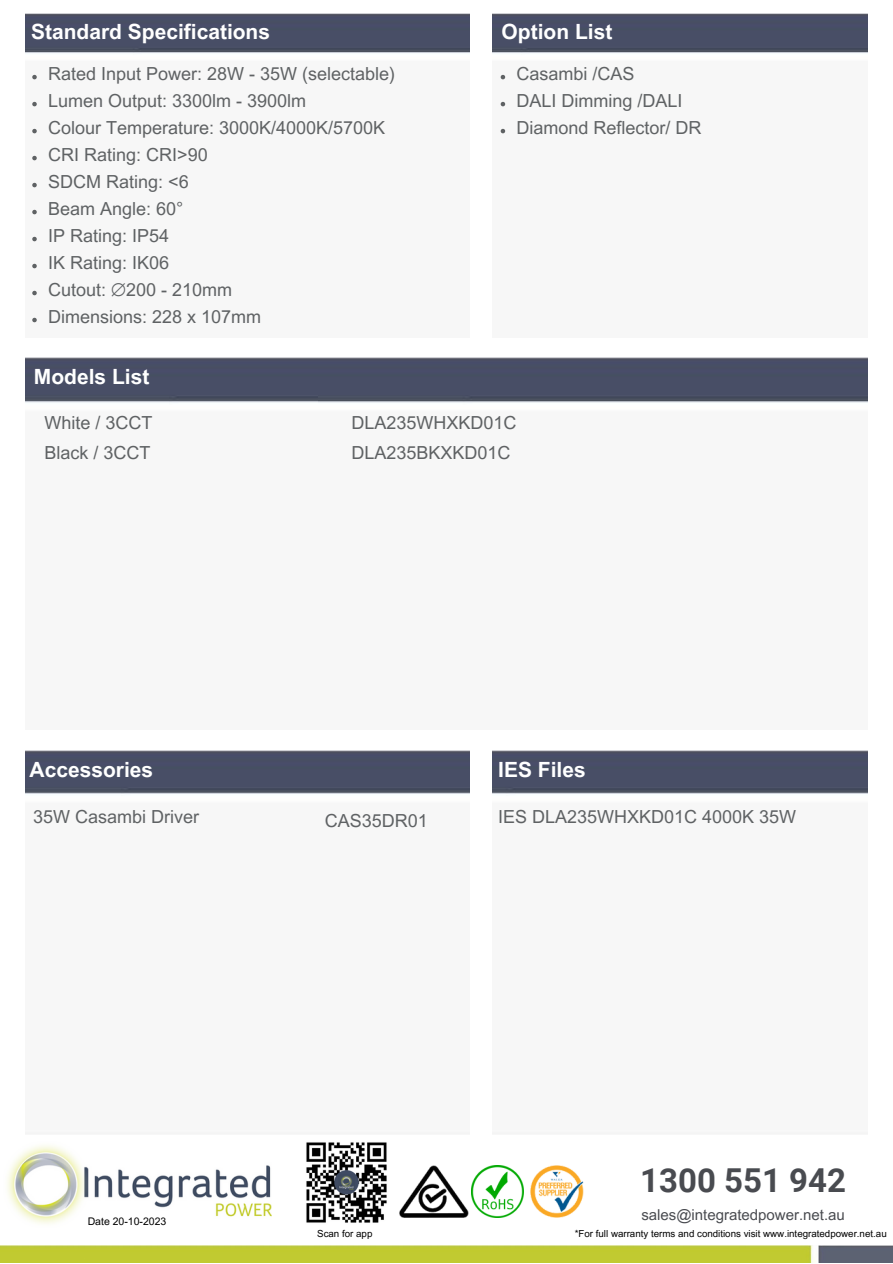
<style>
.page{position:relative;width:893px;height:1264px;background:#fff}
.page>*{position:absolute;margin:0;border:0;box-sizing:border-box;transform-origin:0 0}
.t1{font:700 33px "Roboto";color:#494b50}
.t2{font:700 21px "Arial MT Pro";color:#fff}
.t3{font:18px/30.3px "Arial MT Pro";color:#5f6264}
.t4{font:15px "Arial MT Pro";color:#494b50}
.t5{font:10.5px "Arial MT Pro";color:#000}
.t6{font:9.75px "Arial MT Pro";color:#000}
.s1{font-family:"Free Sans"}
</style>
<div class="page">
<img style="left:25px;top:13px;width:444px;height:310px">
<img style="left:492px;top:13px;width:375px;height:121px">
<img style="left:25px;top:357px;width:294px;height:46px">
<img style="left:319px;top:357px;width:548px;height:46px">
<svg style="left:32px;top:75px;width:5px;height:4px"></svg>
<svg style="left:32px;top:102px;width:5px;height:4px"></svg>
<svg style="left:32px;top:129px;width:5px;height:4px"></svg>
<svg style="left:32px;top:156px;width:5px;height:4px"></svg>
<svg style="left:32px;top:183px;width:5px;height:4px"></svg>
<svg style="left:32px;top:210px;width:5px;height:4px"></svg>
<svg style="left:32px;top:237px;width:5px;height:4px"></svg>
<svg style="left:32px;top:264px;width:5px;height:4px"></svg>
<svg style="left:32px;top:291px;width:5px;height:4px"></svg>
<svg style="left:32px;top:318px;width:5px;height:4px"></svg>
<img style="left:25px;top:751px;width:444px;height:383px">
<img style="left:492px;top:751px;width:375px;height:383px">
<svg style="left:500px;top:75px;width:5px;height:4px"></svg>
<svg style="left:500px;top:102px;width:5px;height:4px"></svg>
<svg style="left:500px;top:129px;width:5px;height:4px"></svg>
<img style="left:7px;top:1145px;width:264px;height:79px">
<img style="left:0;top:1245px;width:892px;height:17px">
<img style="left:472px;top:1165px;width:51px;height:51px">
<img style="left:399px;top:1165px;width:69px;height:51px">
<img style="left:530px;top:1165px;width:53px;height:51px">
<img style="left:306px;top:1142px;width:81px;height:81px">
<p class="t2" style="left:31px;top:24px;width:240px">Standard Specifications</p>
<p class="t2" style="left:501px;top:24px;width:112px">Option List</p>
<p class="t3" style="left:48px;top:61px;width:348px">Rated Input Power: 28W - 35W (selectable)</p>
<p class="t3" style="left:48px;top:88px;width:259px">Lumen Output: 3300lm - 3900lm</p>
<p class="t3" style="left:48px;top:115px;width:338px">Colour Temperature: 3000K/4000K/5700K</p>
<p class="t3" style="left:48px;top:142px;width:161px">CRI Rating: CRI&gt;90</p>
<p class="t3" style="left:48px;top:169px;width:142px">SDCM Rating: &lt;6</p>
<p class="t3" style="left:48px;top:196px;width:137px">Beam Angle: 60°</p>
<p class="t3" style="left:48px;top:223px;width:122px">IP Rating: IP54</p>
<p class="t3" style="left:48px;top:250px;width:122px">IK Rating: IK06</p>
<p class="t3" style="left:48px;top:277px;width:185px">Cutout: <span class="s1">⌀</span>200 - 210mm</p>
<p class="t3" style="left:48px;top:304px;width:214px">Dimensions: 228 x 107mm</p>
<p class="t2" style="left:34px;top:369px;width:117px">Models List</p>
<p class="t3" style="left:516px;top:61px;width:119px">Casambi /CAS</p>
<p class="t3" style="left:516px;top:88px;width:167px">DALI Dimming /DALI</p>
<p class="t3" style="left:516px;top:115px;width:186px">Diamond Reflector/ DR</p>
<p class="t3" style="left:45px;top:409px;width:109px">White / 3CCT</p>
<p class="t3" style="left:45px;top:440px;width:107px">Black / 3CCT</p>
<p class="t3" style="left:351px;top:409px;width:166px">DLA235WHXKD01C<br>DLA235BKXKD01C</p>
<p class="t2" style="left:30px;top:761px;width:125px">Accessories</p>
<p class="t2" style="left:498px;top:761px;width:89px">IES Files</p>
<p class="t3" style="left:33px;top:804px;width:167px">35W Casambi Driver</p>
<p class="t3" style="left:325px;top:807px;width:104px">CAS35DR01</p>
<p class="t3" style="left:498px;top:804px;width:299px">IES DLA235WHXKD01C 4000K 35W</p>
<p class="t5" style="left:88px;top:1217px;width:80px">Date 20-10-2023</p>
<p class="t1" style="left:640px;top:1160px;width:207px">1300 551 942</p>
<p class="t4" style="left:641px;top:1209px;width:205px">sales@integratedpower.net.au</p>
<p class="t6" style="left:317px;top:1229px;width:57px">Scan for app</p>
<p class="t6" style="left:574px;top:1229px;width:313px">*For full warranty terms and conditions visit www.integratedpower.net.au</p>
</div>
